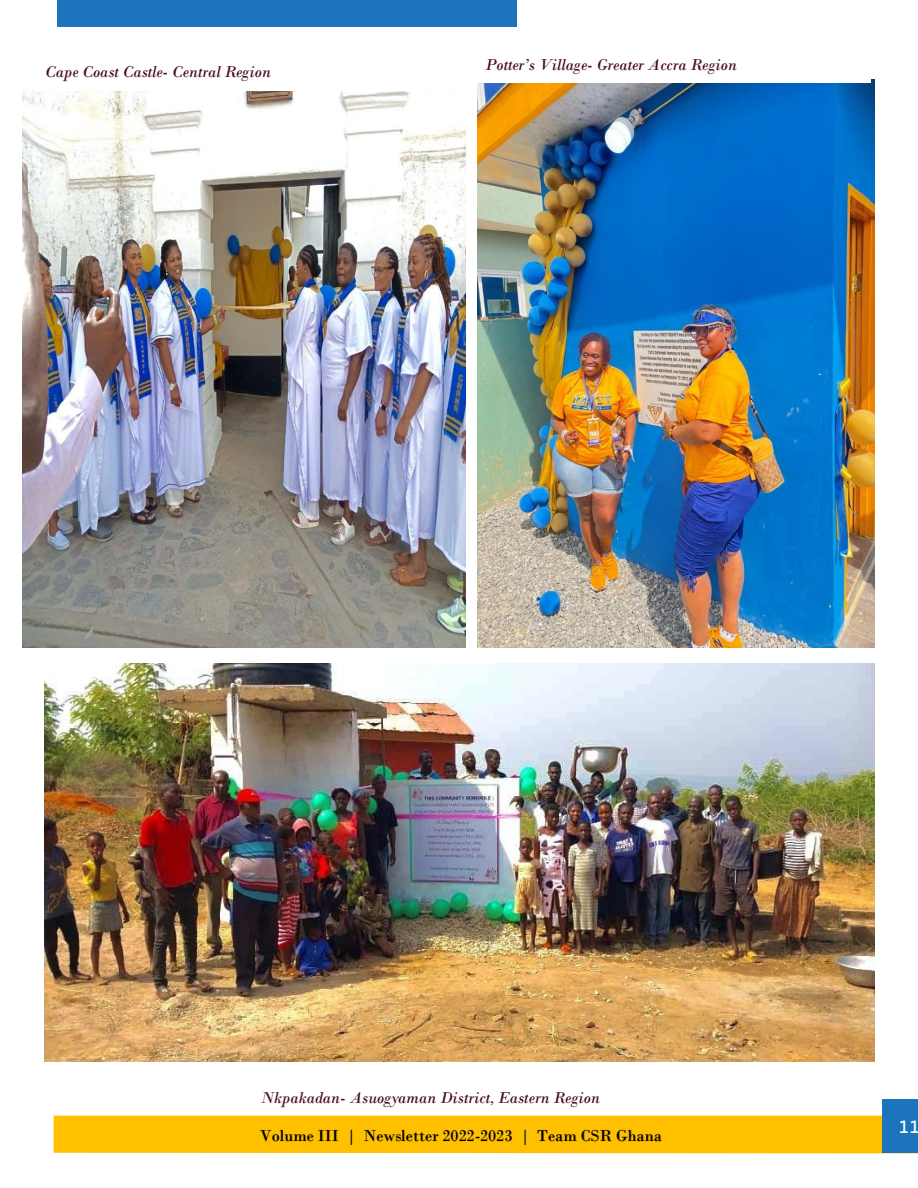
<style>
.page{position:relative;width:918px;height:1188px;background:#fff}
.page>*{position:absolute;margin:0;border:0;box-sizing:border-box;transform-origin:0 0}
.t1{font:18px "Cascadia Code";color:#fff}
.t2{font:italic 16.5px "Bodoni MT";color:#4b0e1c}
.t3{font:16.5px "Bodoni MT";color:#000}
</style>
<div class="page">
<div style="left:58px;top:0;width:459px;height:27px;background:#1b74bc"></div>
<div style="left:54px;top:1116px;width:828px;height:37px;background:#ffc000"></div>
<div style="left:882px;top:1099px;width:36px;height:54px;background:#1b74bc"></div>
<img style="left:249px;top:1125px;width:432px;height:19px">
<img style="left:23px;top:91px;width:443px;height:556px">
<img style="left:477px;top:79px;width:397px;height:568px">
<img style="left:44px;top:664px;width:830px;height:397px">
<div style="left:474px;top:31px;width:397px;height:52px;background:#fff"></div>
<p class="t2" style="left:45px;top:62px;width:228px">Cape Coast Castle- Central Region</p>
<p class="t2" style="left:485px;top:55px;width:253px">Potter’s Village- Greater Accra Region</p>
<p class="t2" style="left:261px;top:1088px;width:341px">Nkpakadan- Asuogyaman District, Eastern Region</p>
<p class="t3" style="left:260px;top:1126px;width:403px">Volume III | Newsletter 2022-2023 | Team CSR Ghana</p>
<p class="t1" style="left:899px;top:1117px;width:22px">11</p>
</div>
